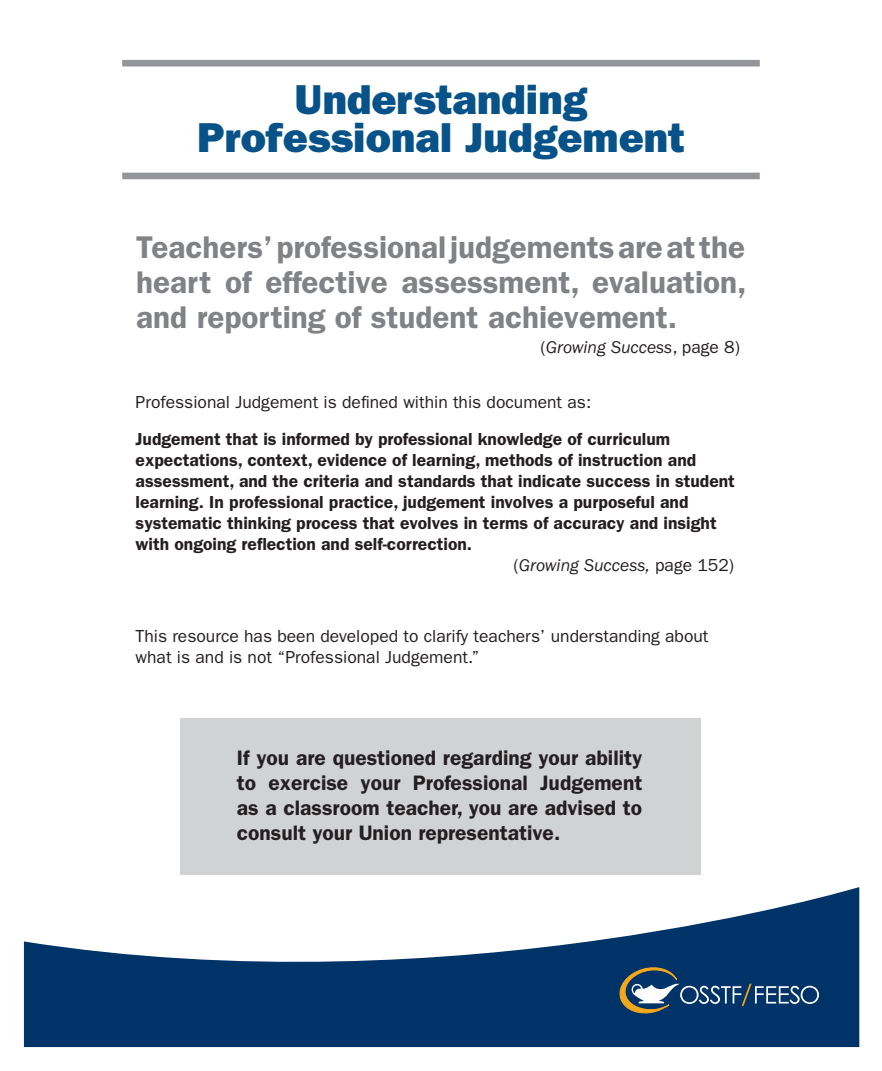
<style>
.page{position:relative;width:882px;height:1071px;background:#fff}
.page>*{position:absolute;margin:0;border:0;box-sizing:border-box;transform-origin:0 0}
.t1{font:42px/38.5px "ITC Franklin Gothic Std Hvy";color:#065289;text-align:center}
.t2{font:600 31.5px/35px "ITC Franklin Gothic Std";color:#808285;text-align:justify}
.t3{font:600 21px/25.2px "ITC Franklin Gothic Std";color:#231f20;text-align:justify}
.t4{font:600 17.5px "ITC Franklin Gothic Std";color:#231f20}
.t5{font:17.5px/21px "ITC Franklin Gothic Std";color:#231f20}
.t6{font:italic 17.5px "ITC Franklin Gothic Std";color:#231f20}
.s1{font-style:normal}
</style>
<div class="page">
<svg style="left:24px;top:887px;width:835px;height:160px;fill:#003367"></svg>
<div style="left:122px;top:60px;width:638px;height:7px;background:#939598"></div>
<div style="left:122px;top:173px;width:638px;height:6px;background:#939598"></div>
<svg style="left:620px;top:967px;width:199px;height:46px;background:#2e5375"></svg>
<div style="left:181px;top:718px;width:520px;height:156px;background:#d1d2d4"></div>
<h1 class="t1" style="left:197px;top:80px;width:490px">Understanding<br>Professional Judgement</h1>
<h2 class="t2" style="left:136px;top:230px;width:612px">Teachers’ professional judgements are at the heart of effective assessment, evaluation, and reporting of student achievement.</h2>
<p class="t6" style="left:540px;top:338px;width:201px"><span class="s1">(</span>Growing Success<span class="s1">, page 8)</span></p>
<p class="t5" style="left:136px;top:392px;width:457px">Professional Judgement is defined within this document as:</p>
<p class="t4" style="left:136px;top:429px;width:536px">Judgement that is informed by professional knowledge of curriculum</p>
<p class="t4" style="left:136px;top:450px;width:562px">expectations, context, evidence of learning, methods of instruction and</p>
<p class="t4" style="left:136px;top:471px;width:601px">assessment, and the criteria and standards that indicate success in student</p>
<p class="t4" style="left:136px;top:492px;width:554px">learning. In professional practice, judgement involves a purposeful and</p>
<p class="t4" style="left:136px;top:513px;width:583px">systematic thinking process that evolves in terms of accuracy and insight</p>
<p class="t4" style="left:136px;top:534px;width:338px">with ongoing reflection and self-correction.</p>
<p class="t6" style="left:514px;top:556px;width:222px"><span class="s1">(</span>Growing Success, <span class="s1">page 152)</span></p>
<p class="t5" style="left:136px;top:626px;width:574px">This resource has been developed to clarify teachers’ understanding about what is and is not “Professional Judgement.”</p>
<p class="t3" style="left:237px;top:745px;width:407px">If you are questioned regarding your ability to exercise your Professional Judgement as a classroom teacher, you are advised to consult your Union representative.</p>
</div>
